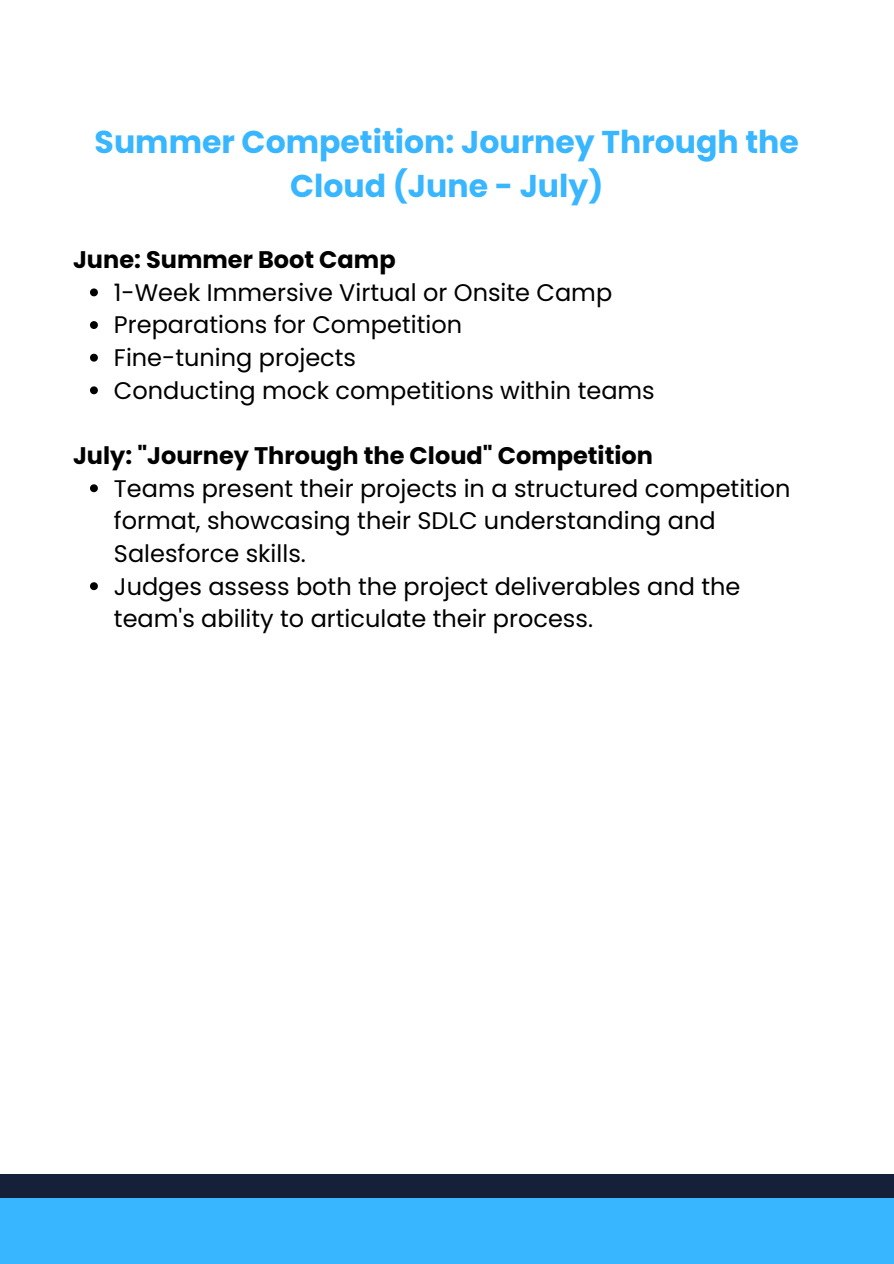
<style>
.page{position:relative;width:894px;height:1264px;background:#fff}
.page>*{position:absolute;margin:0;border:0;box-sizing:border-box;transform-origin:0 0}
.t1{font:700 31.5px/43.8px "Poppins";color:#38b6ff;text-align:center}
.t2{font:24px/32.7px "Poppins";color:#000}
.t3{font:700 24px "Poppins";color:#000}
</style>
<div class="page">
<svg style="left:90px;top:288px;width:8px;height:8px"></svg>
<svg style="left:90px;top:321px;width:8px;height:8px"></svg>
<svg style="left:90px;top:354px;width:8px;height:7px"></svg>
<svg style="left:90px;top:386px;width:8px;height:8px"></svg>
<svg style="left:90px;top:484px;width:8px;height:8px"></svg>
<svg style="left:90px;top:582px;width:8px;height:8px"></svg>
<div style="left:0;top:1194px;width:893px;height:69px;background:#38b6ff"></div>
<div style="left:0;top:1174px;width:893px;height:23px;background:#152039"></div>
<p class="t1" style="left:95px;top:120px;width:705px">Summer Competition: Journey Through the<br>Cloud (June - July)</p>
<h1 class="t3" style="left:73px;top:243px;width:324px">June: Summer Boot Camp</h1>
<h2 class="t2" style="left:114px;top:276px;width:499px">1-Week Immersive Virtual or Onsite Camp</h2>
<p class="t2" style="left:114px;top:309px;width:349px">Preparations for Competition</p>
<p class="t2" style="left:114px;top:341px;width:243px">Fine-tuning projects</p>
<p class="t2" style="left:114px;top:374px;width:542px">Conducting mock competitions within teams</p>
<p class="t3" style="left:73px;top:439px;width:581px">July: "Journey Through the Cloud" Competition</p>
<h2 class="t2" style="left:114px;top:472px;width:678px">Teams present their projects in a structured competition format, showcasing their SDLC understanding and<br>Salesforce skills.</h2>
<p class="t2" style="left:114px;top:570px;width:627px">Judges assess both the project deliverables and the team's ability to articulate their process.</p>
</div>
